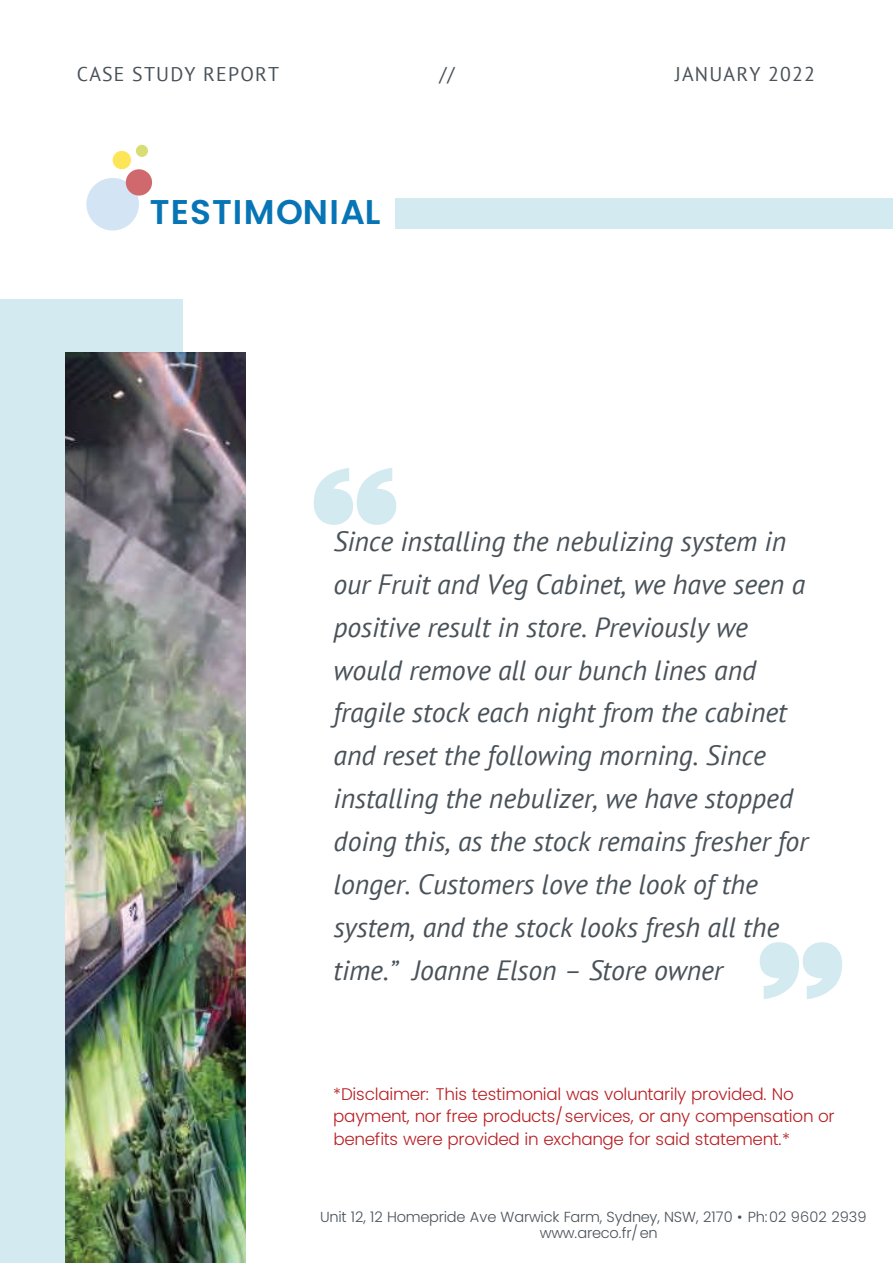
<style>
.page{position:relative;width:893px;height:1263px;background:#fff}
.page>*{position:absolute;margin:0;border:0;box-sizing:border-box;transform-origin:0 0}
.t1{font:600 34.35px "Poppins";letter-spacing:.035em;color:#0775b5}
.t2{font:italic 27.9px/42.9px "PT Sans";letter-spacing:-.005em;color:#495259}
.t3{font:19.8px "PT Sans";letter-spacing:.06em;color:#495259}
.t4{font:300 16.8px/22.5px "Poppins";letter-spacing:-.015em;color:#b81f24}
.t5{font:300 14.55px/16px "Poppins";letter-spacing:-.015em;color:#495259}
</style>
<div class="page">
<svg style="left:314px;top:468px;width:82px;height:57px"></svg>
<svg style="left:760px;top:942px;width:82px;height:57px"></svg>
<div style="left:396px;top:199px;width:497px;height:30px;background:#d2eaf0"></div>
<div style="left:86px;top:178px;width:53px;height:52px;background:#d3e5f5;border-radius:50%"></div>
<div style="left:126px;top:169px;width:26px;height:27px;background:#cf696d;border-radius:50%"></div>
<div style="left:113px;top:151px;width:18px;height:18px;background:#fce658;border-radius:50%"></div>
<div style="left:136px;top:145px;width:12px;height:12px;background:#d8de73;border-radius:50%"></div>
<div style="left:0;top:300px;width:182px;height:963px;background:#d2eaf0"></div>
<img style="left:65px;top:353px;width:180px;height:910px">
<p class="t3" style="left:77px;top:61px;width:204px">CASE STUDY REPORT</p>
<p class="t3" style="left:439px;top:61px;width:17px">//</p>
<p class="t3" style="left:675px;top:61px;width:141px">JANUARY 2022</p>
<p class="t1" style="left:150px;top:192px;width:232px">TESTIMONIAL</p>
<p class="t2" style="left:333px;top:519px;width:476px">Since installing the nebulizing system in our Fruit and Veg Cabinet, we have seen a positive result in store. Previously we would remove all our bunch lines and fragile stock each night from the cabinet and reset the following morning. Since installing the nebulizer, we have stopped doing this, as the stock remains fresher for longer. Customers love the look of the system, and the stock looks fresh all the time.” Joanne Elson – Store owner</p>
<p class="t4" style="left:333px;top:1083px;width:503px">*Disclaimer: This testimonial was voluntarily provided. No payment, nor free products/services, or any compensation or benefits were provided in exchange for said statement.*</p>
<p class="t5" style="left:540px;top:1209px;width:328px;text-indent:-220px">Unit 12, 12 Homepride Ave Warwick Farm, Sydney, NSW, 2170 • Ph:02 9602 2939 www.areco.fr/en</p>
</div>
